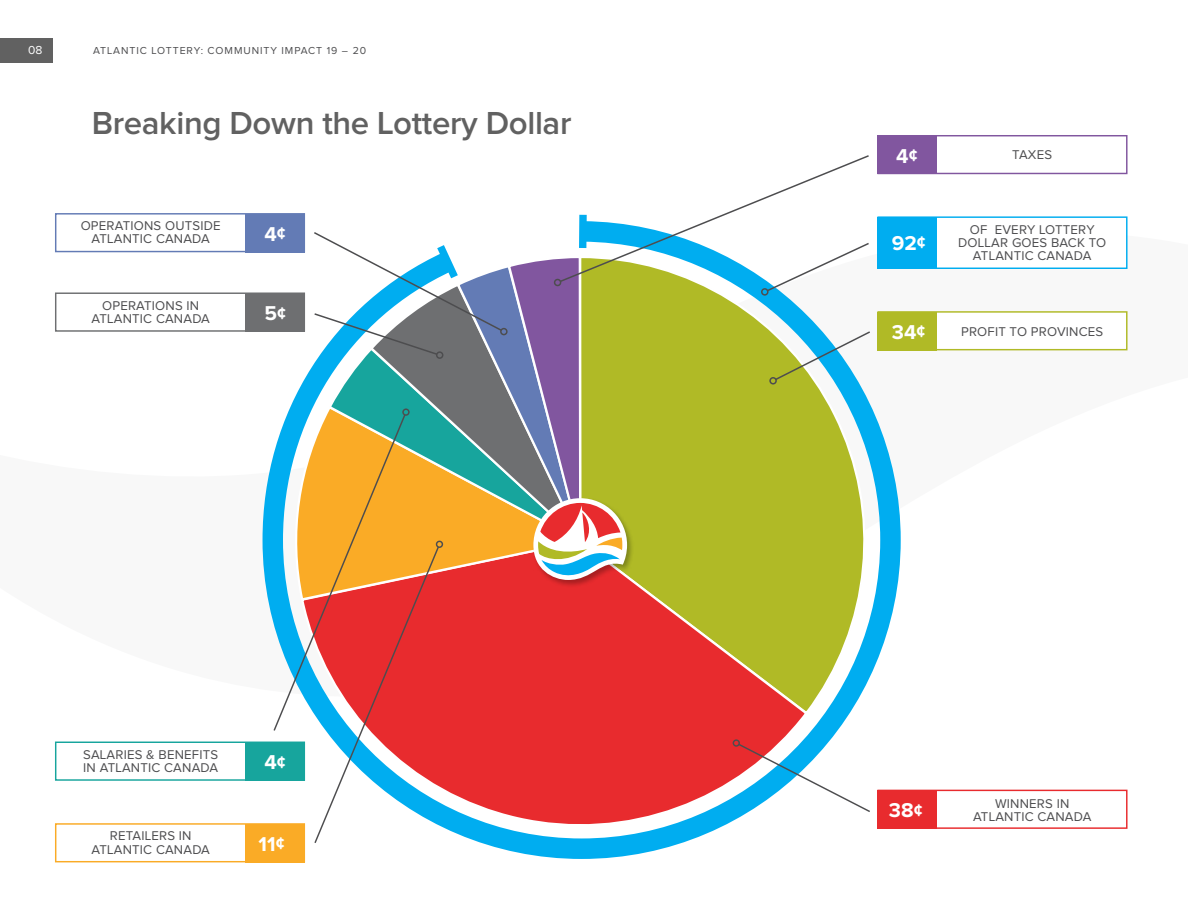
<style>
.page{position:relative;width:1188px;height:918px;background:#fff}
.page>*{position:absolute;margin:0;border:0;box-sizing:border-box;transform-origin:0 0}
.t1{font:600 33px "Proxima Nova";letter-spacing:-.01em;color:#616161}
.t2{font:700 20.7px "Proxima Nova";letter-spacing:.005em;color:#fff}
.t3{font:700 17.85px "Proxima Nova";color:#fff}
.t4{font:13.2px/13.2px "Proxima Nova";letter-spacing:.015em;color:#4d4d4f;text-align:center}
.t5{font:12px "Proxima Nova";color:#fff}
.t6{font:10.5px "Proxima Nova";letter-spacing:.09em;color:#4d4d4f}
.s1{font-size:17.85px}
</style>
<div class="page">
<div style="left:0;top:38px;width:53px;height:25px;background:#616161"></div>
<svg style="left:252px;top:252px;width:659px;height:611px"></svg>
<svg style="left:872px;top:255px;width:14px;height:461px"></svg>
<div style="left:877px;top:311px;width:251px;height:39px;background:#fff;border:1px solid #b0ba26"></div>
<div style="left:877px;top:312px;width:60px;height:38px;background:#b0ba26"></div>
<div style="left:877px;top:135px;width:251px;height:39px;background:#fff;border:1px solid #81569f"></div>
<div style="left:877px;top:136px;width:60px;height:38px;background:#81569f"></div>
<div style="left:877px;top:790px;width:251px;height:39px;background:#fff;border:1px solid #e82b2e"></div>
<div style="left:877px;top:790px;width:60px;height:39px;background:#e82b2e"></div>
<div style="left:55px;top:823px;width:250px;height:39px;background:#fff;border:1px solid #faab26"></div>
<div style="left:246px;top:824px;width:59px;height:38px;background:#faab26"></div>
<div style="left:55px;top:292px;width:250px;height:40px;background:#fff;border:1px solid #6e6f71"></div>
<div style="left:246px;top:293px;width:59px;height:39px;background:#6e6f71"></div>
<div style="left:55px;top:742px;width:250px;height:39px;background:#fff;border:1px solid #17a59d"></div>
<div style="left:246px;top:742px;width:59px;height:39px;background:#17a59d"></div>
<div style="left:55px;top:213px;width:250px;height:39px;background:#fff;border:1px solid #637bb5"></div>
<div style="left:246px;top:214px;width:59px;height:38px;background:#637bb5"></div>
<div style="left:877px;top:216px;width:251px;height:53px;background:#fff;border:1px solid #00adf0"></div>
<div style="left:877px;top:217px;width:60px;height:51px;background:#00adf0"></div>
<svg style="left:272px;top:155px;width:600px;height:690px"></svg>
<div style="left:500px;top:328px;width:8px;height:7px;border:2px solid #4d4d4f;border-radius:50%"></div>
<p class="t5" style="left:28px;top:45px;width:16px">08</p>
<p class="t6" style="left:93px;top:46px;width:275px">ATLANTIC LOTTERY: COMMUNITY IMPACT 19 – 20</p>
<h1 class="t1" style="left:92px;top:108px;width:481px">Breaking Down the Lottery Dollar</h1>
<h2 class="t2" style="left:896px;top:144px;width:23px">4<span class="s1">¢</span></h2>
<p class="t4" style="left:1012px;top:149px;width:41px">TAXES</p>
<p class="t4" style="left:81px;top:220px;width:141px">OPERATIONS OUTSIDE<br>ATLANTIC CANADA</p>
<p class="t4" style="left:92px;top:299px;width:120px">OPERATIONS IN<br>ATLANTIC CANADA</p>
<h2 class="t2" style="left:265px;top:222px;width:23px">4<span class="s1">¢</span></h2>
<p class="t4" style="left:958px;top:223px;width:149px">OF EVERY LOTTERY<br>DOLLAR GOES BACK TO<br>ATLANTIC CANADA</p>
<h2 class="t2" style="left:892px;top:231px;width:35px">92<span class="s1">¢</span></h2>
<h2 class="t2" style="left:265px;top:301px;width:23px">5<span class="s1">¢</span></h2>
<h2 class="t2" style="left:892px;top:320px;width:35px">34<span class="s1">¢</span></h2>
<p class="t4" style="left:961px;top:325px;width:144px">PROFIT TO PROVINCES</p>
<p class="t4" style="left:83px;top:748px;width:136px;text-align:left">SALARIES &amp; BENEFITS<br>IN ATLANTIC CANADA</p>
<p class="t4" style="left:92px;top:830px;width:120px">RETAILERS IN<br>ATLANTIC CANADA</p>
<h2 class="t2" style="left:265px;top:750px;width:23px">4<span class="s1">¢</span></h2>
<h2 class="t2" style="left:259px;top:832px;width:28px">11<span class="s1">¢</span></h2>
<p class="t4" style="left:995px;top:797px;width:76px">WINNERS IN</p>
<h2 class="t2" style="left:889px;top:798px;width:26px">38</h2>
<p class="t4" style="left:973px;top:811px;width:120px">ATLANTIC CANADA</p>
<h3 class="t3" style="left:914px;top:800px;width:10px">¢</h3>
</div>
